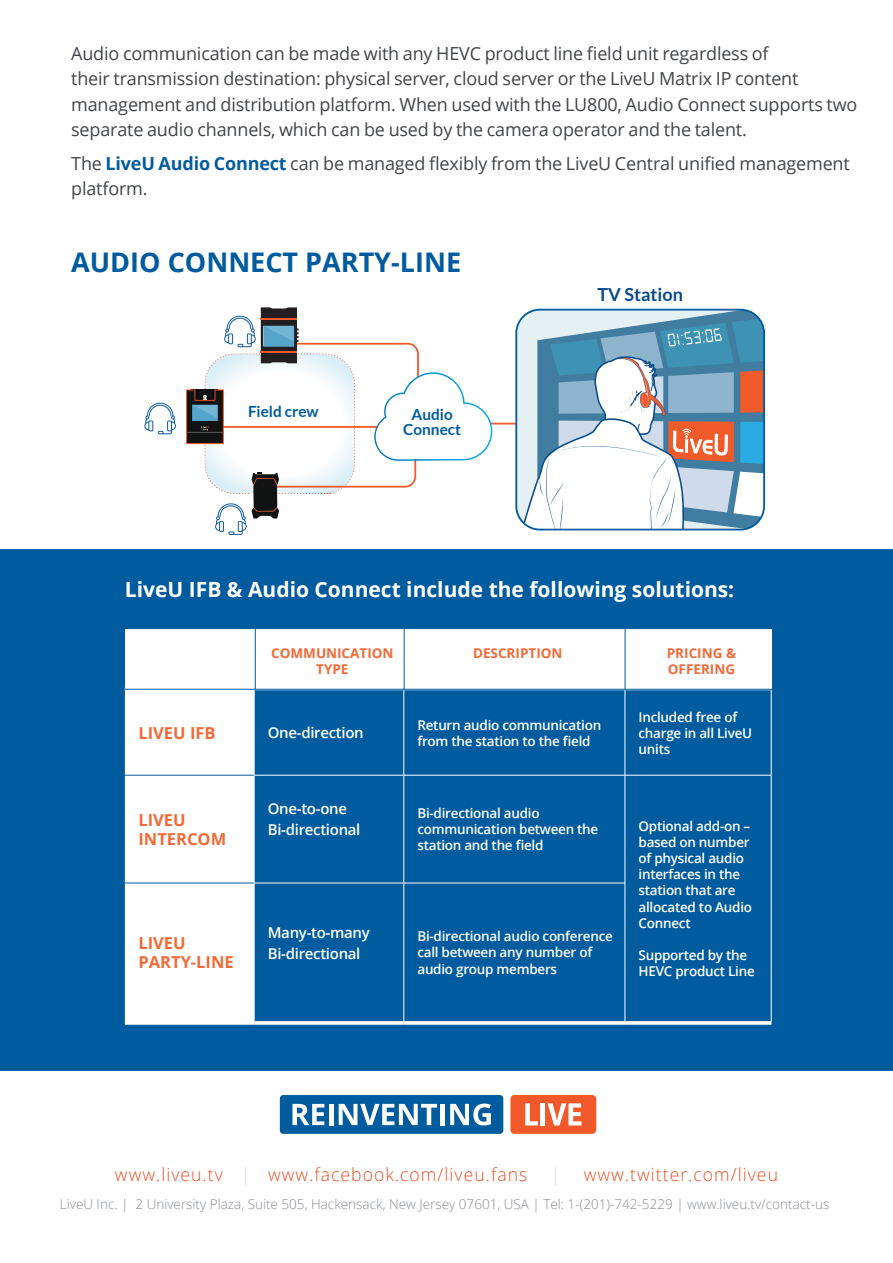
<style>
.page{position:relative;width:893px;height:1263px;background:#fff}
.page>*{position:absolute;margin:0;border:0;box-sizing:border-box;transform-origin:0 0}
.t1{font:700 27px "Open Sans";color:#015b9f}
.t2{font:700 21px "Open Sans";color:#fff}
.t3{font:18px/25.2px "Open Sans";letter-spacing:-.01em;color:#424449}
.t4{font:300 18px "Open Sans";letter-spacing:.06em;color:#ea4d24}
.t5{font:700 18px "Lato";color:#054a8e}
.t6{font:300 18px "Open Sans";color:#d1d2d4}
.t7{font:700 16.5px "Open Sans";color:#f26a37}
.t8{font:700 15.3px/14.4px "Lato";color:#015b9f;text-align:center}
.t9{font:600 15px "Open Sans";letter-spacing:-.02em;color:#fff}
.t10{font:600 13.5px/16.2px "Open Sans";letter-spacing:-.02em;color:#fff}
.t11{font:300 13.5px "Open Sans";color:#8a8d92}
.t12{font:700 13.5px/16.2px "Open Sans";color:#f26a37;text-align:center}
.s1{font-weight:700;color:#015b9f}
</style>
<div class="page">
<div style="left:510px;top:1095px;width:86px;height:39px;background:#f1592a;border-radius:4px"></div>
<svg style="left:525px;top:1103px;width:13px;height:22px"></svg>
<hr style="left:541px;top:1103px;width:4px;height:22px;background:#fff">
<svg style="left:548px;top:1103px;width:33px;height:22px"></svg>
<div style="left:280px;top:1095px;width:223px;height:39px;background:#015b9f;border-radius:3px"></div>
<svg style="left:292px;top:1104px;width:32px;height:21px"></svg>
<hr style="left:329px;top:1104px;width:4px;height:21px;background:#fff">
<svg style="left:339px;top:1104px;width:98px;height:21px"></svg>
<div style="left:440px;top:1104px;width:5px;height:21px;background:#fff"></div>
<svg style="left:450px;top:1103px;width:41px;height:22px"></svg>
<div style="left:0;top:550px;width:893px;height:521px;background:#015b9f"></div>
<div style="left:125px;top:629px;width:646px;height:60px;background:#fff"></div>
<div style="left:125px;top:690px;width:129px;height:331px;background:#fff"></div>
<svg style="left:125px;top:1021px;width:129px;height:4px"></svg>
<svg style="left:254px;top:1021px;width:150px;height:4px"></svg>
<svg style="left:404px;top:1021px;width:221px;height:4px"></svg>
<svg style="left:625px;top:1021px;width:146px;height:4px"></svg>
<hr style="left:403px;top:690px;width:1px;height:85px;background:#fff">
<hr style="left:625px;top:690px;width:1px;height:85px;background:#fff">
<hr style="left:254px;top:775px;width:150px;height:1px;background:#fff">
<hr style="left:254px;top:775px;width:1px;height:108px;background:#fff">
<hr style="left:404px;top:775px;width:221px;height:1px;background:#fff">
<hr style="left:403px;top:775px;width:1px;height:108px;background:#fff">
<hr style="left:625px;top:775px;width:146px;height:1px;background:#fff">
<hr style="left:625px;top:775px;width:1px;height:108px;background:#fff">
<hr style="left:125px;top:883px;width:129px;height:1px;background:#015b9f">
<hr style="left:254px;top:883px;width:150px;height:1px;background:#fff">
<hr style="left:254px;top:883px;width:1px;height:138px;background:#fff">
<hr style="left:404px;top:883px;width:221px;height:1px;background:#fff">
<hr style="left:403px;top:883px;width:1px;height:138px;background:#fff">
<hr style="left:625px;top:883px;width:1px;height:138px;background:#fff">
<hr style="left:771px;top:690px;width:1px;height:85px;background:#fff">
<hr style="left:771px;top:775px;width:1px;height:108px;background:#fff">
<hr style="left:771px;top:883px;width:1px;height:138px;background:#fff">
<hr style="left:254px;top:690px;width:1px;height:85px;background:#fff">
<hr style="left:125px;top:775px;width:129px;height:1px;background:#015b9f">
<hr style="left:404px;top:629px;width:1px;height:61px;background:#015b9f">
<hr style="left:255px;top:629px;width:1px;height:61px;background:#015b9f">
<hr style="left:625px;top:629px;width:1px;height:61px;background:#015b9f">
<hr style="left:466px;top:423px;width:71px;height:1px;background:#f15a2b">
<svg style="left:144px;top:402px;width:32px;height:33px"></svg>
<svg style="left:518px;top:312px;width:246px;height:218px"></svg>
<div style="left:515px;top:309px;width:250px;height:221px;border:2px solid #015b9f;border-radius:24px"></div>
<svg style="left:186px;top:307px;width:306px;height:228px"></svg>
<p class="t3" style="left:71px;top:41px;width:788px">Audio communication can be made with any HEVC product line field unit regardless of<br>their transmission destination: physical server, cloud server or the LiveU Matrix IP content management and distribution platform. When used with the LU800, Audio Connect supports two separate audio channels, which can be used by the camera operator and the talent.</p>
<p class="t3" style="left:71px;top:150px;width:780px">The <span class="s1">LiveU Audio Connect</span> can be managed flexibly from the LiveU Central unified management platform.</p>
<p class="t1" style="left:71px;top:243px;width:391px">AUDIO CONNECT PARTY-LINE</p>
<p class="t8" style="left:248px;top:404px;width:72px">Field crew</p>
<p class="t8" style="left:403px;top:407px;width:59px">Audio<br>Connect</p>
<p class="t5" style="left:597px;top:284px;width:87px">TV Station</p>
<p class="t2" style="left:125px;top:575px;width:611px">LiveU IFB &amp; Audio Connect include the following solutions:</p>
<p class="t7" style="left:138px;top:721px;width:79px">LIVEU IFB</p>
<p class="t7" style="left:138px;top:808px;width:49px">LIVEU</p>
<p class="t7" style="left:138px;top:828px;width:89px">INTERCOM</p>
<p class="t7" style="left:138px;top:931px;width:49px">LIVEU</p>
<p class="t7" style="left:138px;top:951px;width:97px">PARTY-LINE</p>
<p class="t12" style="left:271px;top:645px;width:124px">COMMUNICATION<br>TYPE</p>
<p class="t12" style="left:667px;top:645px;width:71px">PRICING &amp;</p>
<p class="t12" style="left:473px;top:645px;width:91px">DESCRIPTION</p>
<p class="t12" style="left:668px;top:661px;width:69px">OFFERING</p>
<p class="t9" style="left:268px;top:722px;width:98px">One-direction</p>
<p class="t9" style="left:268px;top:798px;width:81px">One-to-one</p>
<p class="t9" style="left:268px;top:819px;width:94px">Bi-directional</p>
<p class="t9" style="left:268px;top:923px;width:104px">Many-to-many</p>
<p class="t9" style="left:268px;top:944px;width:94px">Bi-directional</p>
<p class="t10" style="left:417px;top:716px;width:185px">Return audio communication</p>
<p class="t10" style="left:417px;top:732px;width:175px">from the station to the field</p>
<p class="t10" style="left:417px;top:805px;width:182px">Bi-directional audio communication between the station and the field</p>
<p class="t10" style="left:417px;top:928px;width:197px">Bi-directional audio conference call between any number of audio group members</p>
<p class="t10" style="left:639px;top:708px;width:115px">Included free of charge in all LiveU units</p>
<p class="t10" style="left:639px;top:817px;width:115px">Optional add-on – based on number of physical audio interfaces in the station that are allocated to Audio<br>Connect</p>
<p class="t10" style="left:639px;top:947px;width:118px">Supported by the<br>HEVC product Line</p>
<p class="t4" style="left:115px;top:1162px;width:109px">www.liveu.tv</p>
<p class="t6" style="left:241px;top:1162px;width:11px">|</p>
<p class="t4" style="left:268px;top:1162px;width:261px">www.facebook.com/liveu.fans</p>
<p class="t6" style="left:551px;top:1162px;width:11px">|</p>
<p class="t4" style="left:584px;top:1162px;width:196px">www.twitter.com/liveu</p>
<p class="t11" style="left:60px;top:1195px;width:70px">LiveU Inc. |</p>
<p class="t11" style="left:135px;top:1195px;width:695px">2 University Plaza, Suite 505, Hackensack, New Jersey 07601, USA | Tel: 1-(201)-742-5229 | www.liveu t v. /contact-us</p>
</div>
